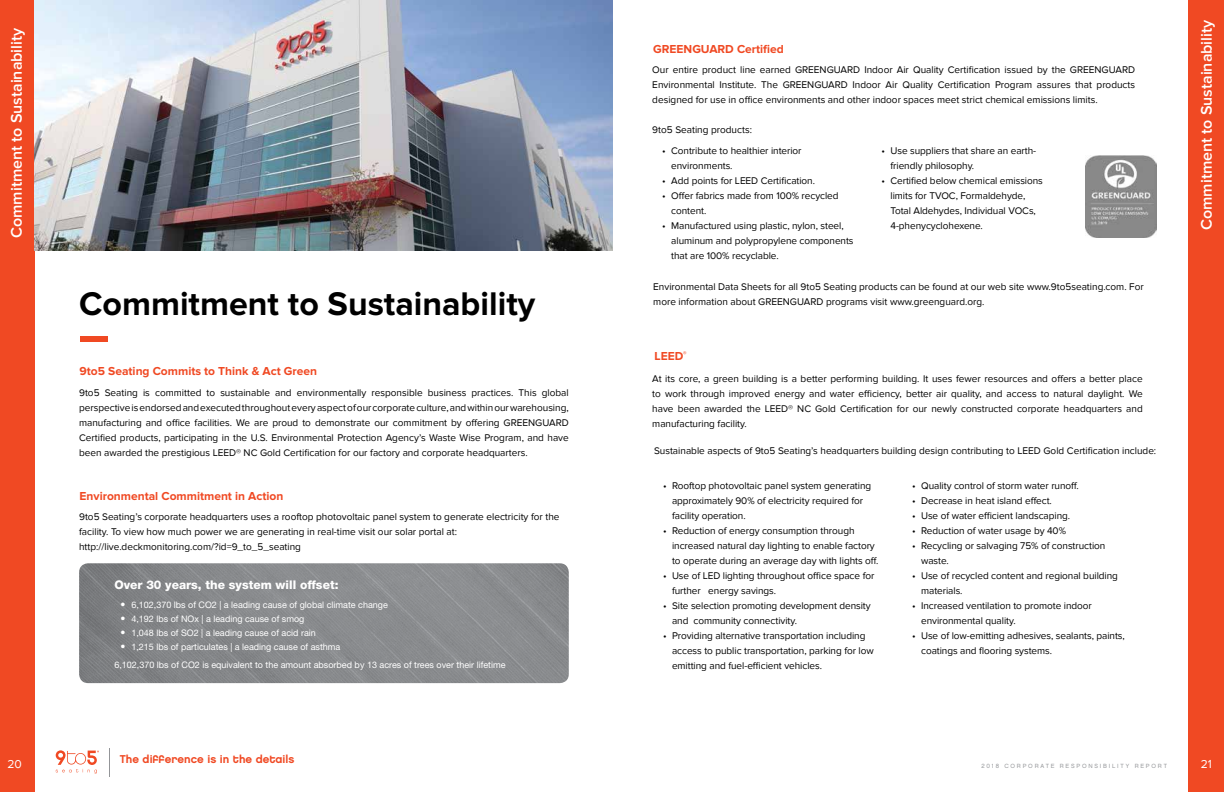
<style>
.page{position:relative;width:1224px;height:792px;background:#fff}
.page>*{position:absolute;margin:0;border:0;box-sizing:border-box;transform-origin:0 0}
.t1{font:700 34px "Proxima Nova";color:#000}
.t2{font:600 16px "Proxima Nova";color:#fff}
.t3{font:700 12px "Proxima Nova";color:#f04923}
.t4{font:800 12px "Helvetica Neue LT Std";color:#fff}
.t5{font:12px "Proxima Nova";color:#fff}
.t6{font:11.3px "Chalet New York Nineteen Eighty";color:#f04923}
.t7{font:10px/15px "Proxima Nova";letter-spacing:-.005em;color:#000}
.t8{font:9px/18px "Helvetica Neue LT Std";color:#fff}
.t9{font:6px "Chalet E London Eighty";letter-spacing:.3em;color:#939598}
.s1{font-family:"Trade Gothic LT Std";font-size:10px}
</style>
<div class="page">
<svg style="left:56px;top:750px;width:43px;height:24px"></svg>
<svg style="left:109px;top:748px;width:1px;height:28px"></svg>
<div style="left:1188px;top:0;width:36px;height:792px;background:#f04923"></div>
<div style="left:0;top:0;width:34px;height:792px;background:#f04923"></div>
<img style="left:1085px;top:156px;width:72px;height:82px">
<img style="left:34px;top:0;width:578px;height:251px">
<div style="left:80px;top:336px;width:27px;height:6px;background:#f04923"></div>
<img style="left:79px;top:563px;width:490px;height:120px">
<h2 class="t2" style="left:9px;top:238px;width:212px;rotate:-90deg">Commitment to Sustainability</h2>
<h1 class="t1" style="left:79px;top:288px;width:458px">Commitment to Sustainability</h1>
<p class="t3" style="left:80px;top:366px;width:239px">9to5 Seating Commits to Think &amp; Act Green</p>
<p class="t7" style="left:79px;top:385px;width:491px;text-align:justify">9to5 Seating is committed to sustainable and environmentally responsible business practices. This global perspective is endorsed and executed throughout every aspect of our corporate culture, and within our warehousing, manufacturing and office facilities. We are proud to demonstrate our commitment by offering GREENGUARD Certified products, participating in the U.S. Environmental Protection Agency’s Waste Wise Program, and have been awarded the prestigious LEED® NC Gold Certification for our factory and corporate headquarters.</p>
<p class="t3" style="left:80px;top:490px;width:205px">Environmental Commitment in Action</p>
<p class="t7" style="left:79px;top:509px;width:482px">9to5 Seating’s corporate headquarters uses a rooftop photovoltaic panel system to generate electricity for the facility. To view how much power we are generating in real-time visit our solar portal at: http://live.deckmonitoring.com/?id=9_to_5_seating</p>
<p class="t4" style="left:114px;top:577px;width:226px">Over 30 years, the system will offset:</p>
<p class="t8" style="left:120px;top:596px;width:269px"><span class="s1">•</span> 6,102,370 lbs of CO2 | a leading cause of global climate change</p>
<p class="t8" style="left:120px;top:610px;width:186px"><span class="s1">•</span> 4,192 lbs of NOx | a leading cause of smog</p>
<p class="t8" style="left:120px;top:624px;width:197px"><span class="s1">•</span> 1,048 lbs of SO2 | a leading cause of acid rain</p>
<p class="t8" style="left:114px;top:638px;width:393px;text-indent:6px"><span class="s1">•</span> 1,215 lbs of particulates | a leading cause of asthma<br>6,102,370 lbs of CO2 is equivalent to the amount absorbed by 13 acres of trees over their lifetime</p>
<p class="t3" style="left:653px;top:44px;width:132px">GREENGUARD Certified</p>
<p class="t7" style="left:652px;top:63px;width:484px;text-align:justify">Our entire product line earned GREENGUARD Indoor Air Quality Certification issued by the GREENGUARD Environmental Institute. The GREENGUARD Indoor Air Quality Certification Program assures that products designed for use in office environments and other indoor spaces meet strict chemical emissions limits.</p>
<p class="t7" style="left:652px;top:123px;width:101px">9to5 Seating products:</p>
<p class="t7" style="left:671px;top:144px;width:132px;text-indent:-9px">• Contribute to healthier interior environments.</p>
<p class="t7" style="left:662px;top:174px;width:154px">• Add points for LEED Certification.</p>
<p class="t7" style="left:671px;top:189px;width:169px;text-indent:-9px">• Offer fabrics made from 100% recycled content.</p>
<p class="t7" style="left:671px;top:219px;width:184px;text-indent:-9px">• Manufactured using plastic, nylon, steel, aluminum and polypropylene components that are 100% recyclable.</p>
<p class="t7" style="left:891px;top:144px;width:147px;text-indent:-9px">• Use suppliers that share an earth&shy;friendly philosophy.</p>
<p class="t7" style="left:891px;top:174px;width:154px;text-indent:-9px">• Certified below chemical emissions limits for TVOC, Formaldehyde,<br>Total Aldehydes, Individual VOCs,<br>4-phenycyclohexene.</p>
<p class="t7" style="left:653px;top:280px;width:492px">Environmental Data Sheets for all 9to5 Seating products can be found at our web site www.9to5seating.com. For more information about GREENGUARD programs visit www.greenguard.org.</p>
<p class="t3" style="left:655px;top:351px;width:34px">LEED<sup>®</sup></p>
<p class="t7" style="left:652px;top:372px;width:492px;text-align:justify">At its core, a green building is a better performing building. It uses fewer resources and offers a better place to work through improved energy and water efficiency, better air quality, and access to natural daylight. We have been awarded the LEED® NC Gold Certification for our newly constructed corporate headquarters and manufacturing facility.</p>
<p class="t7" style="left:654px;top:443px;width:504px">Sustainable aspects of 9to5 Seating’s headquarters building design contributing to LEED Gold Certification include:</p>
<p class="t7" style="left:672px;top:478px;width:201px;text-indent:-9px">• Rooftop photovoltaic panel system generating approximately 90% of electricity required for facility operation.</p>
<p class="t7" style="left:672px;top:523px;width:208px;text-indent:-9px">• Reduction of energy consumption through increased natural day lighting to enable factory to operate during an average day with lights off.</p>
<p class="t7" style="left:672px;top:568px;width:204px;text-indent:-9px">• Use of LED lighting throughout office space for further energy savings.</p>
<p class="t7" style="left:672px;top:598px;width:200px;text-indent:-9px">• Site selection promoting development density and community connectivity.</p>
<p class="t7" style="left:672px;top:628px;width:203px;text-indent:-9px">• Providing alternative transportation including access to public transportation, parking for low emitting and fuel-efficient vehicles.</p>
<p class="t7" style="left:912px;top:478px;width:168px">• Quality control of storm water runoff.</p>
<p class="t7" style="left:912px;top:493px;width:141px">• Decrease in heat island effect.</p>
<p class="t7" style="left:912px;top:508px;width:160px">• Use of water efficient landscaping.</p>
<p class="t7" style="left:912px;top:523px;width:155px">• Reduction of water usage by 40%</p>
<p class="t7" style="left:921px;top:538px;width:186px;text-indent:-9px">• Recycling or salvaging 75% of construction waste.</p>
<p class="t7" style="left:921px;top:568px;width:198px;text-indent:-9px">• Use of recycled content and regional building materials.</p>
<p class="t7" style="left:921px;top:598px;width:172px;text-indent:-9px">• Increased ventilation to promote indoor environmental quality.</p>
<p class="t7" style="left:921px;top:628px;width:205px;text-indent:-9px">• Use of low-emitting adhesives, sealants, paints, coatings and flooring systems.</p>
<h2 class="t2" style="left:1199px;top:230px;width:212px;rotate:-90deg">Commitment to Sustainability</h2>
<p class="t6" style="left:120px;top:753px;width:176px">The difference is in the details</p>
<p class="t5" style="left:8px;top:757px;width:16px">20</p>
<p class="t9" style="left:981px;top:762px;width:187px">2018 CORPORATE RESPONSIBILITY REPORT</p>
<p class="t5" style="left:1201px;top:757px;width:13px">21</p>
</div>
